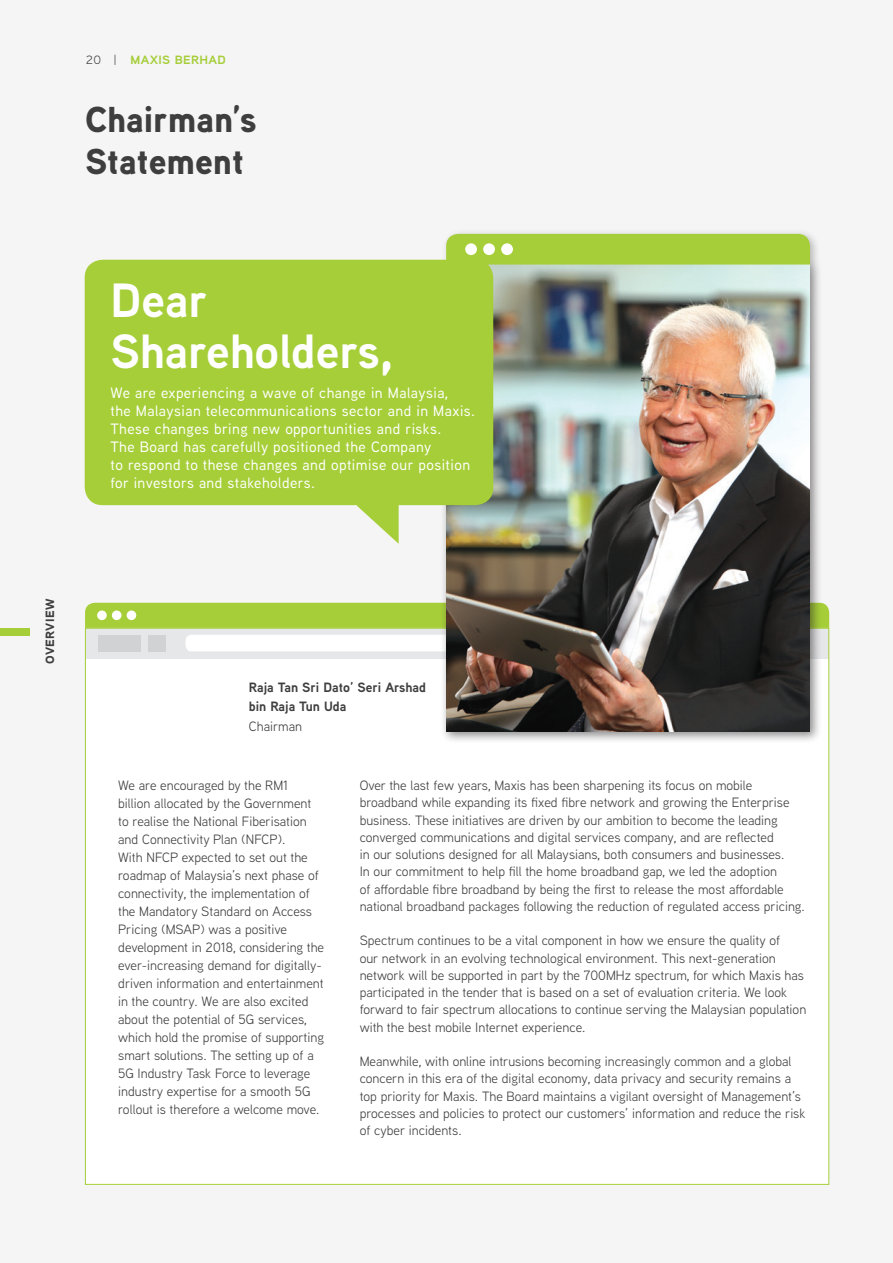
<style>
.page{position:relative;width:893px;height:1263px;background:#f5f5f6}
.page>*{position:absolute;margin:0;border:0;box-sizing:border-box;transform-origin:0 0}
.t1{font:700 48px "Aaux Next";color:#fff}
.t2{font:900 36px/42px "Aaux Next";color:#3e3e3f}
.t3{font:500 15px/18px "Aaux Next";letter-spacing:.03em;color:#fff}
.t4{font:13.5px/18px "Aaux Next";color:#3e3e3f}
.t5{font:700 13.5px/19.5px "Aaux Next";color:#3e3e3f}
.t6{font:700 12px "Aaux Next Wide";letter-spacing:.025em;color:#a6ce39}
.t7{font:900 12px "Aaux Next Wide";letter-spacing:.025em;color:#3e3e3f}
.s1{font-weight:400;color:#3e3e3f}
</style>
<div class="page">
<div style="left:0;top:628px;width:29px;height:7px;background:#a6ce39"></div>
<div style="left:85px;top:628px;width:744px;height:556px;background:#fff"></div>
<div style="left:86px;top:628px;width:742px;height:30px;background:#e6e7e9"></div>
<div style="left:186px;top:635px;width:424px;height:16px;background:#fff;border-radius:6px"></div>
<div style="left:98px;top:635px;width:43px;height:16px;background:#d1d2d4"></div>
<div style="left:148px;top:635px;width:18px;height:16px;background:#d1d2d4"></div>
<div style="left:85px;top:603px;width:744px;height:25px;background:#a6ce39"></div>
<div style="left:97px;top:610px;width:10px;height:10px;background:#fff;border-radius:50%"></div>
<div style="left:112px;top:610px;width:10px;height:10px;background:#fff;border-radius:50%"></div>
<div style="left:127px;top:610px;width:9px;height:10px;background:#fff;border-radius:50%"></div>
<div style="left:439px;top:257px;width:384px;height:488px;background:#231f20;opacity:.3"></div>
<img style="left:446px;top:265px;width:364px;height:466px">
<div style="left:446px;top:234px;width:364px;height:31px;background:#a6ce39"></div>
<div style="left:465px;top:243px;width:12px;height:12px;background:#fff;border-radius:50%"></div>
<div style="left:483px;top:243px;width:12px;height:12px;background:#fff;border-radius:50%"></div>
<div style="left:501px;top:243px;width:12px;height:12px;background:#fff;border-radius:50%"></div>
<div style="left:85px;top:260px;width:408px;height:245px;background:#a6ce39;border-radius:18px"></div>
<svg style="left:357px;top:505px;width:42px;height:39px"></svg>
<p class="t6" style="left:86px;top:51px;width:142px"><span class="s1">20 |</span> MAXIS BERHAD</p>
<p class="t2" style="left:85px;top:98px;width:173px">Chairman’s<br>Statement</p>
<p class="t1" style="left:110px;top:266px;width:99px">Dear</p>
<p class="t1" style="left:110px;top:317px;width:284px">Shareholders,</p>
<p class="t3" style="left:110px;top:384px;width:366px">We are experiencing a wave of change in Malaysia,<br>the Malaysian telecommunications sector and in Maxis.<br>These changes bring new opportunities and risks.<br>The Board has carefully positioned the Company<br>to respond to these changes and optimise our position for investors and stakeholders.</p>
<p class="t7" style="left:41px;top:664px;width:67px;rotate:-90deg">OVERVIEW</p>
<p class="t5" style="left:249px;top:677px;width:179px">Raja Tan Sri Dato’ Seri Arshad bin Raja Tun Uda</p>
<p class="t4" style="left:249px;top:717px;width:55px">Chairman</p>
<p class="t4" style="left:118px;top:776px;width:207px">We are encouraged by the RM1<br>billion allocated by the Government to realise the National Fiberisation and Connectivity Plan (NFCP).<br>With NFCP expected to set out the roadmap of Malaysia’s next phase of connectivity, the implementation of the Mandatory Standard on Access Pricing (MSAP) was a positive development in 2018, considering the ever-increasing demand for digitally&shy;driven information and entertainment in the country. We are also excited about the potential of 5G services, which hold the promise of supporting smart solutions. The setting up of a 5G Industry Task Force to leverage industry expertise for a smooth 5G rollout is therefore a welcome move.</p>
<p class="t4" style="left:360px;top:776px;width:447px;line-height:17.2px">Over the last few years, Maxis has been sharpening its focus on mobile broadband while expanding its fixed fibre network and growing the Enterprise business. These initiatives are driven by our ambition to become the leading converged communications and digital services company, and are reflected<br>in our solutions designed for all Malaysians, both consumers and businesses.<br>In our commitment to help fill the home broadband gap, we led the adoption<br>of affordable fibre broadband by being the first to release the most affordable national broadband packages following the reduction of regulated access pricing.</p>
<p class="t4" style="left:360px;top:931px;width:448px;line-height:17.2px">Spectrum continues to be a vital component in how we ensure the quality of<br>our network in an evolving technological environment. This next-generation network will be supported in part by the 700MHz spectrum, for which Maxis has participated in the tender that is based on a set of evaluation criteria. We look forward to fair spectrum allocations to continue serving the Malaysian population with the best mobile Internet experience.</p>
<p class="t4" style="left:360px;top:1052px;width:447px;line-height:17.2px">Meanwhile, with online intrusions becoming increasingly common and a global concern in this era of the digital economy, data privacy and security remains a top priority for Maxis. The Board maintains a vigilant oversight of Management’s processes and policies to protect our customers’ information and reduce the risk of cyber incidents.</p>
</div>
